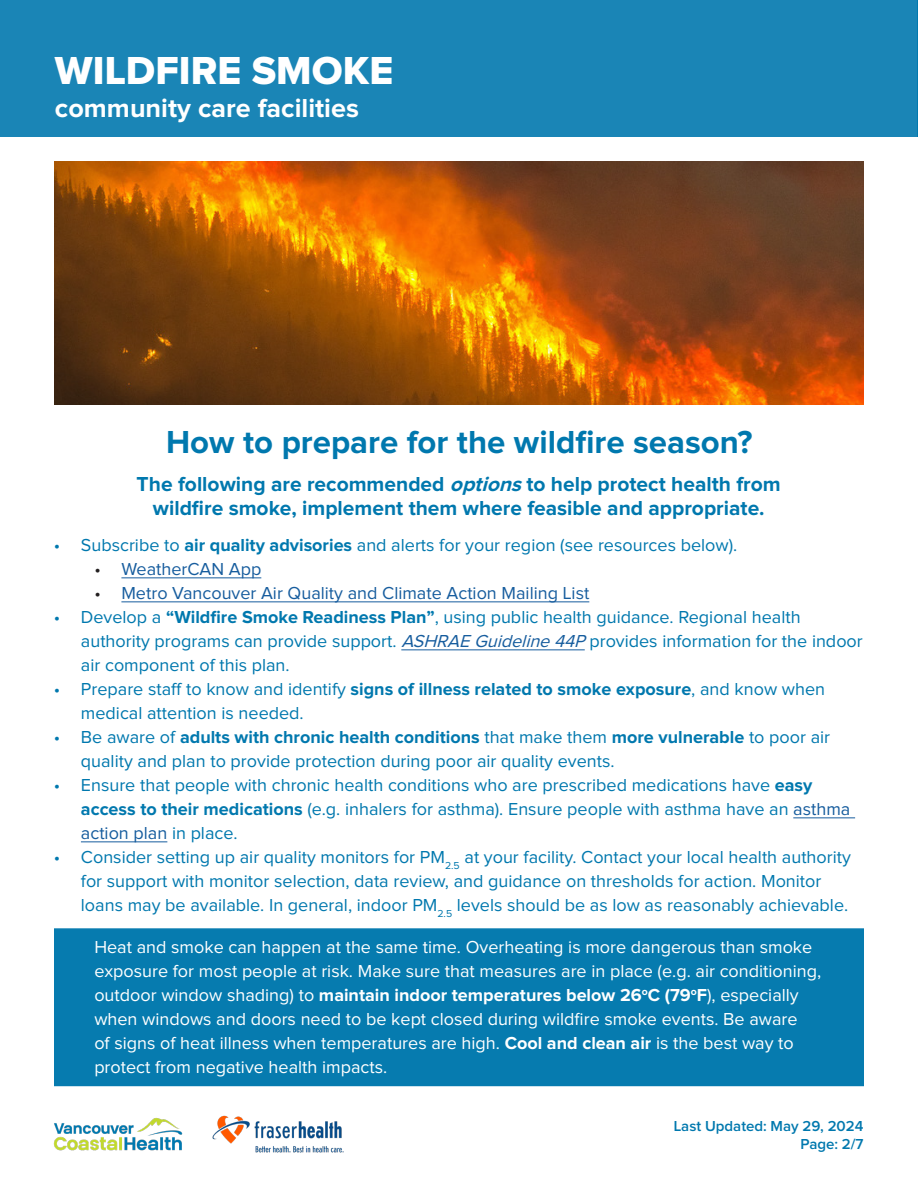
<style>
.page{position:relative;width:918px;height:1188px;background:#fff}
.page>*{position:absolute;margin:0;border:0;box-sizing:border-box;transform-origin:0 0}
.t1{font:40.5px "Proxima Nova Extrabld";color:#fff}
.t2{font:700 33px "Proxima Nova";color:#0078ae}
.t3{font:700 27px "Proxima Nova";color:#fff}
.t4{font:700 21px "Proxima Nova";color:#0078ae}
.t5{font:18px/24px "Proxima Nova";color:#0078ae}
.t6{font:18px/24px "Proxima Nova";color:#fff}
.t7{font:18px "Proxima Nova";color:#175d9e}
.t8{font:600 15px "Proxima Nova";color:#0078ae}
.s1{font-style:italic}
.s2{font-weight:700}
.s3{color:#231f20}
.s4{font-style:italic;color:#175d9e}
.s5{color:#175d9e}
</style>
<div class="page">
<div style="left:54px;top:928px;width:810px;height:158px;background:#0078ae;border:2px solid #0078ae"></div>
<div style="left:0;top:0;width:918px;height:137px;background:#1a85b6"></div>
<hr style="left:917px;top:0;width:1px;height:137px;background:#0078ae">
<img style="left:54px;top:1117px;width:129px;height:34px">
<img style="left:212px;top:1115px;width:132px;height:38px">
<img style="left:54px;top:162px;width:810px;height:243px">
<hr style="left:121px;top:578px;width:140px;height:1px;background:#175d9e">
<hr style="left:121px;top:602px;width:468px;height:1px;background:#175d9e">
<hr style="left:401px;top:650px;width:184px;height:1px;background:#175d9e">
<hr style="left:793px;top:818px;width:62px;height:1px;background:#175d9e">
<hr style="left:81px;top:842px;width:86px;height:1px;background:#175d9e">
<p class="t1" style="left:55px;top:52px;width:340px">WILDFIRE SMOKE</p>
<p class="t3" style="left:55px;top:96px;width:306px">community care facilities</p>
<p class="t2" style="left:166px;top:427px;width:588px">How to prepare for the wildfire season?</p>
<p class="t4" style="left:137px;top:475px;width:646px">The following are recommended <span class="s1">options</span>to help protect health from</p>
<p class="t4" style="left:153px;top:499px;width:613px">wildfire smoke, implement them where feasible and appropriate.</p>
<p class="t5" style="left:54px;top:534px;width:685px">• Subscribe to <span class="s2">air quality advisories</span> and alerts for your region (see resources below).</p>
<p class="t7" style="left:94px;top:561px;width:168px"><span class="s3">•</span> WeatherCAN App</p>
<p class="t7" style="left:94px;top:585px;width:496px"><span class="s3">•</span> Metro Vancouver Air Quality and Climate Action Mailing List</p>
<p class="t5" style="left:81px;top:606px;width:783px;text-indent:-27px">• Develop a <span class="s2">“Wildfire Smoke Readiness Plan”</span>, using public health guidance. Regional health authority programs can provide support. <span class="s4">ASHRAE Guideline 44P</span>provides information for the indoor air component of this plan.</p>
<p class="t5" style="left:81px;top:678px;width:746px;text-indent:-27px">• Prepare staff to know and identify <span class="s2">signs of illness related to smoke exposure</span>, and know when medical attention is needed.</p>
<p class="t5" style="left:81px;top:726px;width:751px;text-indent:-27px">• Be aware of <span class="s2">adults with chronic health conditions</span> that make them <span class="s2">more vulnerable</span> to poor air quality and plan to provide protection during poor air quality events.</p>
<p class="t5" style="left:81px;top:774px;width:771px;text-indent:-27px">• Ensure that people with chronic health conditions who are prescribed medications have <span class="s2">easy access to their medications</span> (e.g. inhalers for asthma). Ensure people with asthma have an <span class="s5">asthma action plan</span> in place.</p>
<p class="t5" style="left:81px;top:846px;width:772px;text-indent:-27px">• Consider setting up air quality monitors for PM<sub>2.5</sub> at your facility. Contact your local health authority for support with monitor selection, data review, and guidance on thresholds for action. Monitor loans may be available. In general, indoor PM<sub>2.5</sub> levels should be as low as reasonably achievable.</p>
<p class="t6" style="left:94px;top:936px;width:729px">Heat and smoke can happen at the same time. Overheating is more dangerous than smoke exposure for most people at risk. Make sure that measures are in place (e.g. air conditioning, outdoor window shading) to <span class="s2">maintain indoor temperatures below 26</span><sup>o</sup><span class="s2">C (79</span><sup>o</sup><span class="s2">F</span>), especially when windows and doors need to be kept closed during wildfire smoke events. Be aware<br>of signs of heat illness when temperatures are high. <span class="s2">Cool and clean air</span> is the best way to protect from negative health impacts.</p>
<p class="t8" style="left:674px;top:1119px;width:191px">Last Updated: May 29, 2024</p>
<p class="t8" style="left:801px;top:1137px;width:65px">Page: 2/7</p>
</div>
